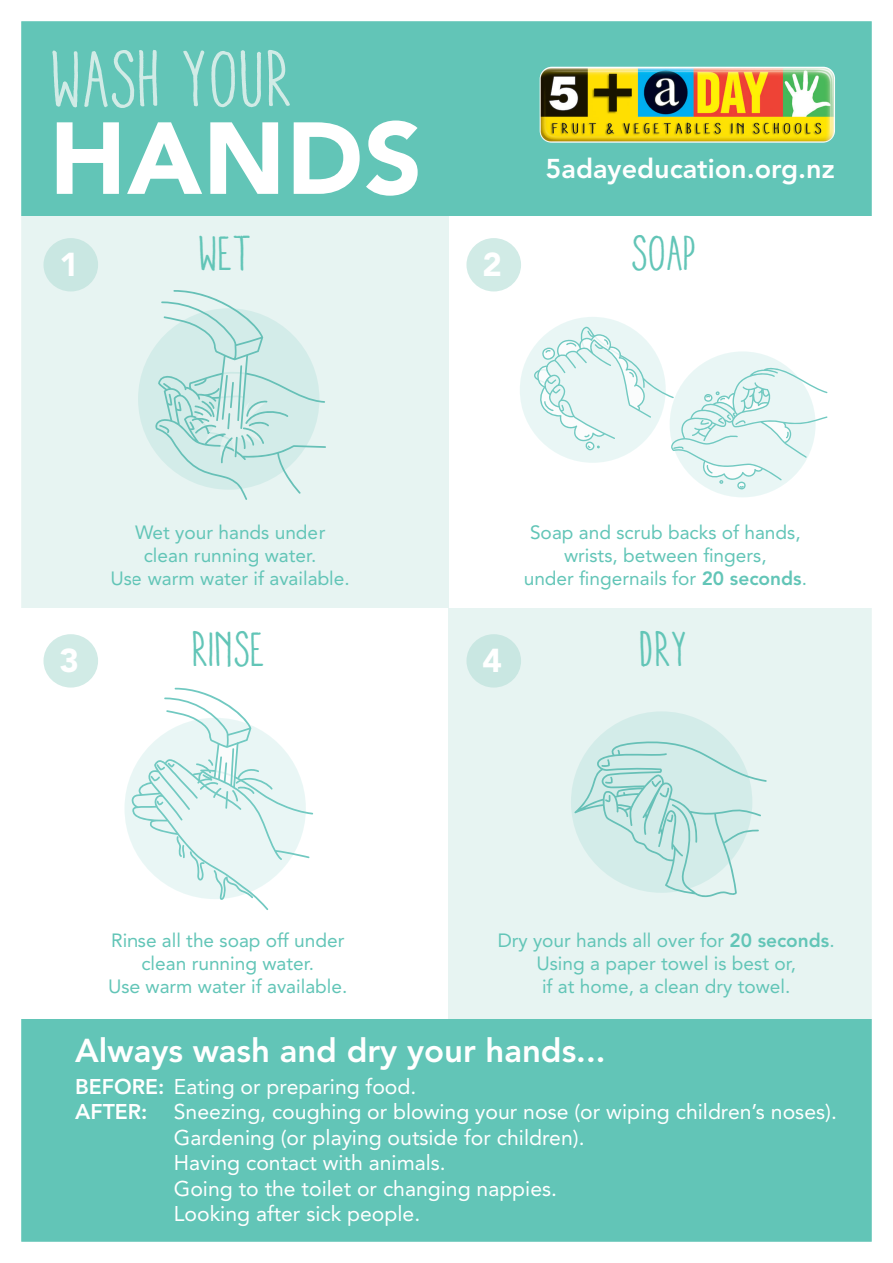
<style>
.page{position:relative;width:893px;height:1263px;background:#fff}
.page>*{position:absolute;margin:0;border:0;box-sizing:border-box;transform-origin:0 0}
.t1{font:900 100.95px "Avenir";letter-spacing:.01em;color:#fff}
.t2{font:condensed 79.35px "Aracne";color:#d1ebe6}
.t3{font:condensed 48.75px "Aracne";color:#62c5b7}
.t4{font:800 32.85px "Avenir";color:#fff}
.t5{font:900 32.85px "Avenir";color:#fff}
.t6{font:800 27px "Avenir";color:#fff}
.t7{font:21.15px/25.5px "Avenir";color:#fff}
.t8{font:19.05px/23px "Avenir";color:#62c5b7;text-align:center}
.s1{font-weight:800}
</style>
<div class="page">
<div style="left:448px;top:608px;width:436px;height:427px;background:#e7f4f2"></div>
<div style="left:0;top:1019px;width:893px;height:244px;background:#62c5b7"></div>
<div style="left:9px;top:195px;width:439px;height:413px;background:#e7f4f2"></div>
<div style="left:520px;top:317px;width:146px;height:146px;background:#e9f6f5;border-radius:50%"></div>
<svg style="left:534px;top:327px;width:293px;height:162px"></svg>
<svg style="left:131px;top:688px;width:182px;height:222px"></svg>
<div style="left:44px;top:238px;width:54px;height:53px;background:#c9e7e2;border-radius:50%"></div>
<div style="left:44px;top:634px;width:54px;height:53px;background:#d1ebe6;border-radius:50%"></div>
<div style="left:466px;top:238px;width:55px;height:53px;background:#d1ebe6;border-radius:50%"></div>
<div style="left:466px;top:634px;width:55px;height:53px;background:#c9e7e2;border-radius:50%"></div>
<div style="left:138px;top:308px;width:181px;height:182px;background:#d3ece9;border-radius:50%"></div>
<svg style="left:155px;top:290px;width:171px;height:210px"></svg>
<div style="left:571px;top:711px;width:181px;height:182px;background:#d3ece9;border-radius:50%"></div>
<svg style="left:574px;top:741px;width:193px;height:156px"></svg>
<div style="left:0;top:0;width:893px;height:216px;background:#62c5b7"></div>
<img style="left:540px;top:67px;width:295px;height:76px">
<div style="left:0;top:0;width:893px;height:1263px;border:21px solid #fff"></div>
<p class="t2" style="left:52px;top:33px;width:244px">WASH YOUR</p>
<p class="t1" style="left:50px;top:98px;width:374px">HANDS</p>
<p class="t5" style="left:60px;top:245px;width:21px">1</p>
<p class="t3" style="left:199px;top:225px;width:56px">WET</p>
<p class="t5" style="left:483px;top:245px;width:21px">2</p>
<p class="t6" style="left:546px;top:152px;width:291px">5adayeducation.org.nz</p>
<p class="t3" style="left:633px;top:225px;width:66px">SOAP</p>
<p class="t5" style="left:60px;top:641px;width:21px">3</p>
<p class="t8" style="left:110px;top:521px;width:241px">Wet your hands under clean running water.<br>Use warm water if available.</p>
<p class="t3" style="left:193px;top:621px;width:74px">RINSE</p>
<p class="t5" style="left:483px;top:641px;width:21px">4</p>
<p class="t8" style="left:524px;top:521px;width:285px">Soap and scrub backs of hands, wrists, between fingers,<br>under fingernails for <span class="s1">20 seconds</span>.</p>
<p class="t3" style="left:641px;top:621px;width:51px">DRY</p>
<p class="t8" style="left:108px;top:929px;width:241px">Rinse all the soap off under clean running water.<br>Use warm water if available.</p>
<p class="t8" style="left:498px;top:929px;width:339px">Dry your hands all over for <span class="s1">20 seconds</span>.<br>Using a paper towel is best or,<br>if at home, a clean dry towel.</p>
<p class="t4" style="left:75px;top:1031px;width:532px">Always wash and dry your hands...</p>
<p class="t7" style="left:75px;top:1074px;width:343px"><span class="s1">BEFORE:</span> Eating or preparing food.</p>
<p class="t7" style="left:174px;top:1099px;width:665px;text-indent:-99px"><span class="s1">AFTER:</span> Sneezing, coughing or blowing your nose (or wiping children’s noses).<br>Gardening (or playing outside for children).<br>Having contact with animals.<br>Going to the toilet or changing nappies.<br>Looking after sick people.</p>
</div>
